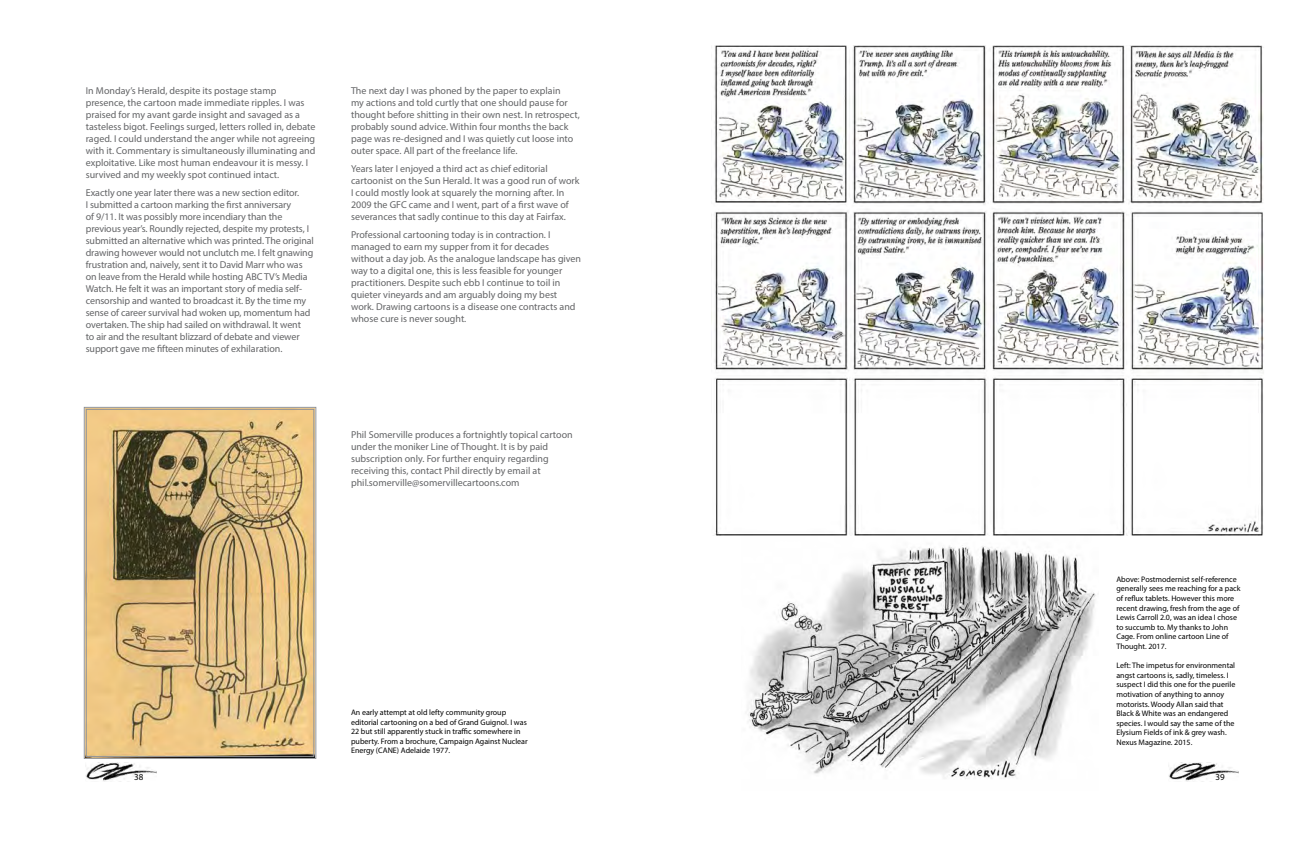
<style>
.page{position:relative;width:1304px;height:842px;background:#fff}
.page>*{position:absolute;margin:0;border:0;box-sizing:border-box;transform-origin:0 0}
.t1{font:10px/12px "Myriad Pro";color:#636466}
.t2{font:9px "Myriad Pro";color:#000}
.t3{font:8px/9.6px "Myriad Pro";color:#000}
</style>
<div class="page">
<img style="left:741px;top:535px;width:358px;height:244px">
<svg style="left:83px;top:406px;width:234px;height:353px;background:#c9ab73"></svg>
<div style="left:86px;top:409px;width:228px;height:348px;border:1px solid #919396"></div>
<img style="left:711px;top:46px;width:553px;height:489px">
<img style="left:86px;top:762px;width:71px;height:20px">
<img style="left:1168px;top:762px;width:71px;height:20px">
<p class="t1" style="left:86px;top:85px;width:231px">In Monday’s Herald, despite its postage stamp presence, the cartoon made immediate ripples. I was praised for my avant garde insight and savaged as a tasteless bigot. Feelings surged, letters rolled in, debate raged. I could understand the anger while not agreeing with it. Commentary is simultaneously illuminating and exploitative. Like most human endeavour it is messy. I survived and my weekly spot continued intact.</p>
<p class="t1" style="left:86px;top:187px;width:230px">Exactly one year later there was a new section editor.<br>I submitted a cartoon marking the first anniversary<br>of 9/11. It was possibly more incendiary than the previous year’s. Roundly rejected, despite my protests, I submitted an alternative which was printed. The original drawing however would not unclutch me. I felt gnawing frustration and, naively, sent it to David Marr who was on leave from the Herald while hosting ABC TV’s Media Watch. He felt it was an important story of media self&shy;censorship and wanted to broadcast it. By the time my sense of career survival had woken up, momentum had overtaken. The ship had sailed on withdrawal. It went<br>to air and the resultant blizzard of debate and viewer support gave me fifteen minutes of exhilaration.</p>
<p class="t1" style="left:351px;top:85px;width:230px">The next day I was phoned by the paper to explain<br>my actions and told curtly that one should pause for thought before shitting in their own nest. In retrospect, probably sound advice. Within four months the back page was re-designed and I was quietly cut loose into outer space. All part of the freelance life.</p>
<p class="t1" style="left:351px;top:163px;width:230px">Years later I enjoyed a third act as chief editorial cartoonist on the Sun Herald. It was a good run of work I could mostly look at squarely the morning after. In 2009 the GFC came and I went, part of a first wave of severances that sadly continue to this day at Fairfax.</p>
<p class="t1" style="left:351px;top:229px;width:232px">Professional cartooning today is in contraction. I managed to earn my supper from it for decades without a day job. As the analogue landscape has given way to a digital one, this is less feasible for younger practitioners. Despite such ebb I continue to toil in quieter vineyards and am arguably doing my best work. Drawing cartoons is a disease one contracts and whose cure is never sought.</p>
<p class="t1" style="left:351px;top:429px;width:223px">Phil Somerville produces a fortnightly topical cartoon under the moniker Line of Thought. It is by paid subscription only. For further enquiry regarding receiving this, contact Phil directly by email at phil.somerville@somervillecartoons.com</p>
<p class="t3" style="left:351px;top:707px;width:178px">An early attempt at old lefty community group editorial cartooning on a bed of Grand Guignol. I was 22 but still apparently stuck in traffic somewhere in puberty. From a brochure, Campaign Against Nuclear Energy (CANE) Adelaide 1977.</p>
<p class="t3" style="left:1116px;top:574px;width:126px">Above: Postmodernist self-reference generally sees me reaching for a pack of reflux tablets. However this more recent drawing, fresh from the age of Lewis Carroll 2.0, was an idea I chose to succumb to. My thanks to John Cage. From online cartoon Line of Thought. 2017.</p>
<p class="t3" style="left:1116px;top:660px;width:121px">Left: The impetus for environmental angst cartoons is, sadly, timeless. I suspect I did this one for the puerile motivation of anything to annoy motorists. Woody Allan said that<br>Black &amp; White was an endangered species. I would say the same of the<br>Elysium Fields of ink &amp; grey wash.<br>Nexus Magazine. 2015.</p>
<p class="t2" style="left:134px;top:771px;width:11px">38</p>
<p class="t2" style="left:1215px;top:771px;width:11px">39</p>
</div>
